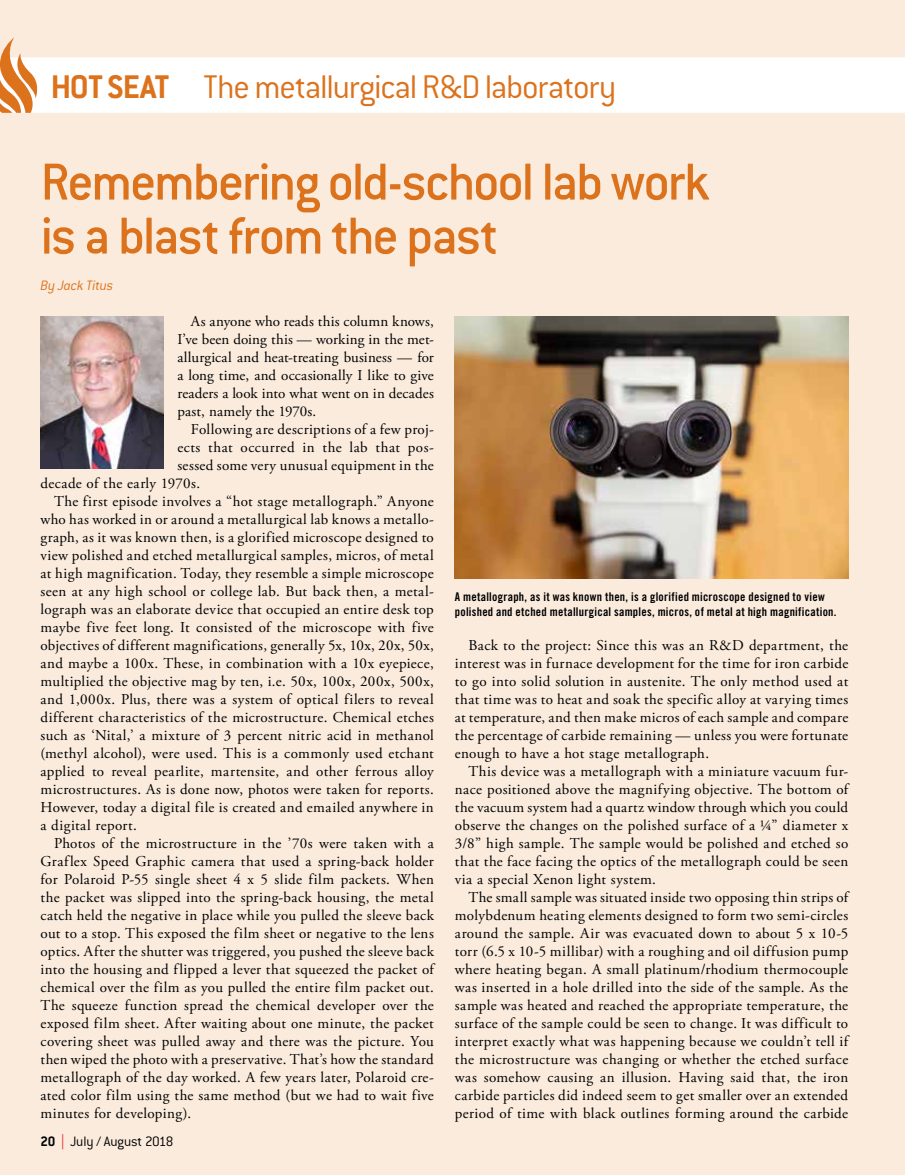
<style>
.page{position:relative;width:905px;height:1175px;background:#fff}
.page>*{position:absolute;margin:0;border:0;box-sizing:border-box;transform-origin:0 0}
.t1{font:500 57px/54px "Conduit ITC";letter-spacing:-.035em;color:#dc721c}
.t2{font:300 36px "Conduit ITC";letter-spacing:-.03em;color:#dc721c}
.t3{font:15px/18px "Adobe Garamond Pro";letter-spacing:.025em;color:#000;text-align:justify}
.t4{font:300 15px "Conduit ITC";letter-spacing:-.015em;color:#000}
.t5{font:italic 300 15px "Conduit ITC";letter-spacing:-.01em;color:#dc721c}
.t6{font:12px/15px "Trade Gothic Bold Cond Twenty";letter-spacing:.02em;color:#000}
.s1{font-weight:700}
.s2{font-family:"Helvetica Neue";color:#ed1d24}
</style>
<div class="page">
<div style="left:0;top:0;width:904px;height:1174px;background:#faebdd"></div>
<div style="left:0;top:57px;width:904px;height:56px;background:#fff"></div>
<svg style="left:0;top:37px;width:41px;height:76px"></svg>
<img style="left:40px;top:316px;width:124px;height:152px">
<img style="left:455px;top:316px;width:393px;height:262px">
<h2 class="t2" style="left:51px;top:67px;width:567px"><span class="s1">HOT SEAT</span> The metallurgical R&amp;D laboratory</h2>
<h1 class="t1" style="left:40px;top:154px;width:670px">Remembering old-school lab work is a blast from the past</h1>
<p class="t5" style="left:40px;top:277px;width:74px">By Jack Titus</p>
<p class="t3" style="left:177px;top:312px;width:258px;text-indent:13px">As anyone who reads this column knows, I’ve been doing this — working in the met&shy;allurgical and heat-treating business — for a long time, and occasionally I like to give readers a look into what went on in decades past, namely the 1970s.</p>
<p class="t3" style="left:191px;top:420px;width:244px">Following are descriptions of a few proj-</p>
<p class="t3" style="left:177px;top:438px;width:258px">ects that occurred in the lab that pos-</p>
<p class="t3" style="left:177px;top:456px;width:258px">sessed some very unusual equipment in the</p>
<p class="t3" style="left:40px;top:474px;width:161px">decade of the early 1970s.</p>
<p class="t3" style="left:54px;top:492px;width:381px">The first episode involves a “hot stage metallograph.” Anyone</p>
<p class="t3" style="left:40px;top:510px;width:395px">who has worked in or around a metallurgical lab knows a metallo-</p>
<p class="t3" style="left:40px;top:528px;width:395px">graph, as it was known then, is a glorified microscope designed to</p>
<p class="t3" style="left:40px;top:546px;width:395px">view polished and etched metallurgical samples, micros, of metal</p>
<p class="t3" style="left:40px;top:564px;width:395px">at high magnification. Today, they resemble a simple microscope</p>
<p class="t3" style="left:40px;top:582px;width:395px">seen at any high school or college lab. But back then, a metal-</p>
<p class="t3" style="left:40px;top:600px;width:395px">lograph was an elaborate device that occupied an entire desk top</p>
<p class="t3" style="left:40px;top:618px;width:395px">maybe five feet long. It consisted of the microscope with five</p>
<p class="t3" style="left:40px;top:636px;width:395px">objectives of different magnifications, generally 5x, 10x, 20x, 50x,</p>
<p class="t3" style="left:40px;top:654px;width:395px">and maybe a 100x. These, in combination with a 10x eyepiece,</p>
<p class="t3" style="left:40px;top:672px;width:395px">multiplied the objective mag by ten, i.e. 50x, 100x, 200x, 500x,</p>
<p class="t3" style="left:40px;top:690px;width:395px">and 1,000x. Plus, there was a system of optical filers to reveal</p>
<p class="t3" style="left:40px;top:708px;width:395px">different characteristics of the microstructure. Chemical etches</p>
<p class="t3" style="left:40px;top:726px;width:395px">such as ‘Nital,’ a mixture of 3 percent nitric acid in methanol</p>
<p class="t3" style="left:40px;top:744px;width:395px">(methyl alcohol), were used. This is a commonly used etchant</p>
<p class="t3" style="left:40px;top:762px;width:395px">applied to reveal pearlite, martensite, and other ferrous alloy</p>
<p class="t3" style="left:40px;top:780px;width:395px">microstructures. As is done now, photos were taken for reports.</p>
<p class="t3" style="left:40px;top:798px;width:395px">However, today a digital file is created and emailed anywhere in</p>
<p class="t3" style="left:40px;top:816px;width:98px">a digital report.</p>
<p class="t3" style="left:54px;top:834px;width:381px">Photos of the microstructure in the ’70s were taken with a</p>
<p class="t3" style="left:40px;top:852px;width:395px">Graflex Speed Graphic camera that used a spring-back holder</p>
<p class="t3" style="left:40px;top:870px;width:395px">for Polaroid P-55 single sheet 4 x 5 slide film packets. When</p>
<p class="t3" style="left:40px;top:888px;width:395px">the packet was slipped into the spring-back housing, the metal</p>
<p class="t3" style="left:40px;top:906px;width:395px">catch held the negative in place while you pulled the sleeve back</p>
<p class="t3" style="left:40px;top:924px;width:395px">out to a stop. This exposed the film sheet or negative to the lens</p>
<p class="t3" style="left:40px;top:942px;width:395px">optics. After the shutter was triggered, you pushed the sleeve back</p>
<p class="t3" style="left:40px;top:960px;width:395px">into the housing and flipped a lever that squeezed the packet of</p>
<p class="t3" style="left:40px;top:978px;width:395px">chemical over the film as you pulled the entire film packet out.</p>
<p class="t3" style="left:40px;top:996px;width:395px">The squeeze function spread the chemical developer over the</p>
<p class="t3" style="left:40px;top:1014px;width:395px">exposed film sheet. After waiting about one minute, the packet</p>
<p class="t3" style="left:40px;top:1032px;width:395px">covering sheet was pulled away and there was the picture. You</p>
<p class="t3" style="left:40px;top:1050px;width:395px">then wiped the photo with a preservative. That’s how the standard</p>
<p class="t3" style="left:40px;top:1068px;width:395px">metallograph of the day worked. A few years later, Polaroid cre-</p>
<p class="t3" style="left:40px;top:1086px;width:395px">ated color film using the same method (but we had to wait five</p>
<p class="t3" style="left:40px;top:1104px;width:152px">minutes for developing).</p>
<p class="t6" style="left:455px;top:589px;width:383px">A metallograph, as it was known then, is a glorified microscope designed to view polished and etched metallurgical samples, micros, of metal at high magnification.</p>
<p class="t3" style="left:455px;top:636px;width:395px;text-indent:14px">Back to the project: Since this was an R&amp;D department, the interest was in furnace development for the time for iron carbide to go into solid solution in austenite. The only method used at that time was to heat and soak the specific alloy at varying times at temperature, and then make micros of each sample and compare the percentage of carbide remaining — unless you were fortunate enough to have a hot stage metallograph.</p>
<p class="t3" style="left:455px;top:762px;width:395px;text-indent:14px">This device was a metallograph with a miniature vacuum fur&shy;nace positioned above the magnifying objective. The bottom of the vacuum system had a quartz window through which you could observe the changes on the polished surface of a ¼” diameter x 3/8” high sample. The sample would be polished and etched so that the face facing the optics of the metallograph could be seen via a special Xenon light system.</p>
<p class="t3" style="left:455px;top:888px;width:395px;text-indent:14px">The small sample was situated inside two opposing thin strips of molybdenum heating elements designed to form two semi-circles around the sample. Air was evacuated down to about 5 x 10-5 torr (6.5 x 10-5 millibar) with a roughing and oil diffusion pump where heating began. A small platinum/rhodium thermocouple was inserted in a hole drilled into the side of the sample. As the sample was heated and reached the appropriate temperature, the surface of the sample could be seen to change. It was difficult to interpret exactly what was happening because we couldn’t tell if the microstructure was changing or whether the etched surface was somehow causing an illusion. Having said that, the iron carbide particles did indeed seem to get smaller over an extended period of time with black outlines forming around the carbide</p>
<p class="t4" style="left:40px;top:1133px;width:134px"><span class="s1">20</span> <span class="s2">|</span> July / August 2018</p>
</div>
